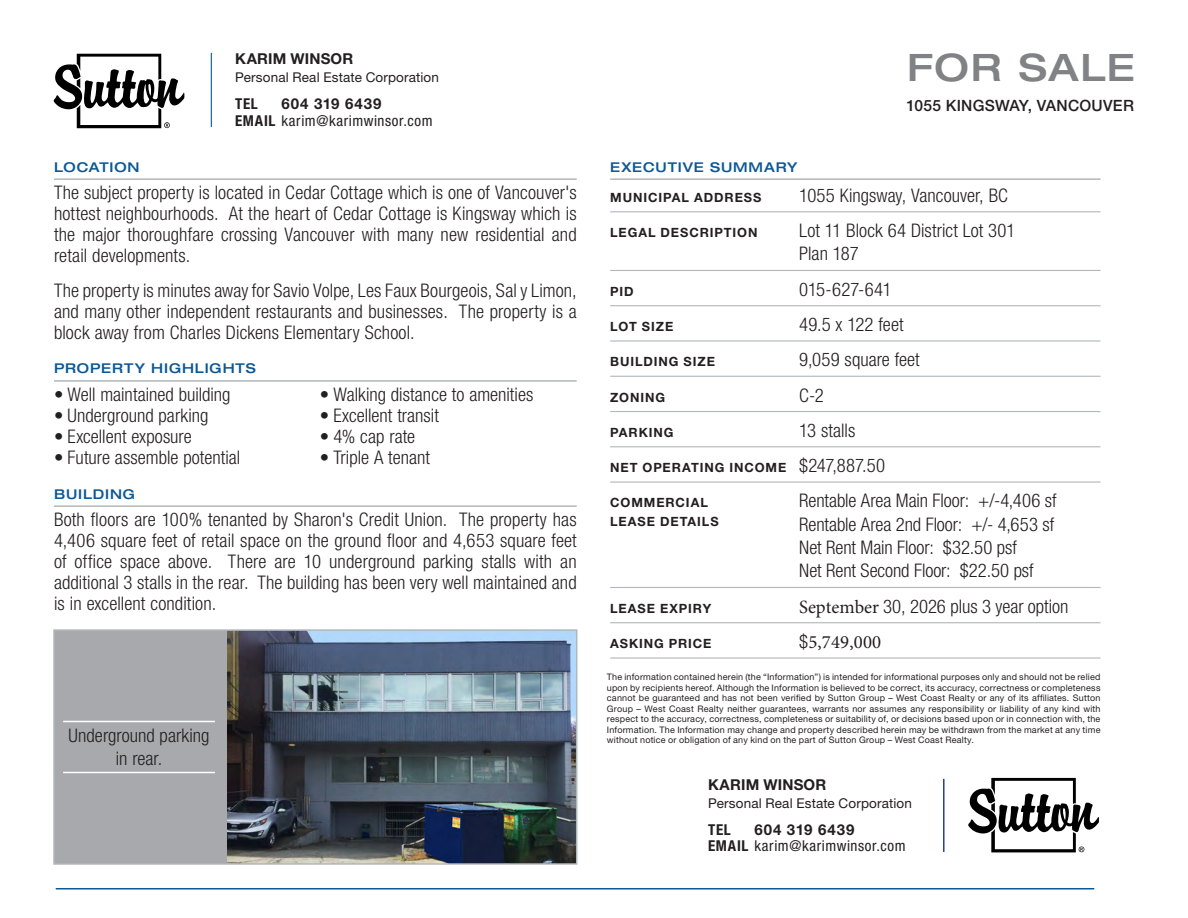
<style>
.page{position:relative;width:1188px;height:918px;background:#fff}
.page>*{position:absolute;margin:0;border:0;box-sizing:border-box;transform-origin:0 0}
.t1{font:500 expanded 37.95px "Helvetica Neue LT Std";letter-spacing:.04em;color:#818285}
.t2{font:300 condensed 18.75px/21px "Helvetica Neue LT Std";color:#231f20;text-align:justify}
.t3{font:18.75px "Minion Pro";letter-spacing:.01em;color:#231f20}
.t4{font:500 15.6px "Helvetica Neue LT Std";letter-spacing:.015em;color:#231f20}
.t5{font:condensed 15px/16.5px "Helvetica Neue LT Std";letter-spacing:.045em;color:#231f20;text-align:center}
.t6{font:700 15px "Helvetica Neue LT Std";letter-spacing:.01em;color:#231f20}
.t7{font:700 condensed 15px "Helvetica Neue LT Std";letter-spacing:.05em;color:#231f20}
.t8{font:13.5px "Helvetica Neue LT Std";letter-spacing:.01em;color:#231f20}
.t9{font:500 expanded 13.5px "Helvetica Neue LT Std";letter-spacing:.065em;color:#0c5896}
.t10{font:700 12.75px "Helvetica Neue LT Std";letter-spacing:.07em;color:#231f20}
.t11{font:9px/10.5px "Helvetica Neue LT Std";letter-spacing:.025em;color:#231f20;text-align:justify}
.s1{font-weight:700;font-stretch:normal}
.s2{font-weight:700}
.s3{font-weight:300;font-stretch:condensed;font-size:18.75px}
.s4{font-family:"Minion Pro";font-weight:400;font-stretch:normal}
.s5{font-family:"Helvetica Neue LT Std";font-weight:300;font-stretch:condensed}
</style>
<div class="page">
<div style="left:54px;top:630px;width:523px;height:234px;background:#a8a9ad"></div>
<img style="left:227px;top:632px;width:347px;height:230px">
<div style="left:53px;top:629px;width:524px;height:236px;border:2px solid #b1b7bb"></div>
<hr style="left:54px;top:178px;width:523px;height:2px;background:#b1b7bb">
<hr style="left:54px;top:380px;width:523px;height:2px;background:#b1b7bb">
<hr style="left:54px;top:505px;width:523px;height:2px;background:#b1b7bb">
<hr style="left:610px;top:178px;width:491px;height:2px;background:#b1b7bb">
<hr style="left:610px;top:211px;width:491px;height:1px;background:#b1b7bb">
<hr style="left:610px;top:270px;width:491px;height:1px;background:#b1b7bb">
<hr style="left:610px;top:305px;width:491px;height:1px;background:#b1b7bb">
<hr style="left:610px;top:340px;width:491px;height:2px;background:#b1b7bb">
<hr style="left:610px;top:376px;width:491px;height:1px;background:#b1b7bb">
<hr style="left:610px;top:411px;width:491px;height:1px;background:#b1b7bb">
<hr style="left:610px;top:446px;width:491px;height:1px;background:#b1b7bb">
<hr style="left:610px;top:481px;width:491px;height:2px;background:#b1b7bb">
<hr style="left:610px;top:587px;width:491px;height:1px;background:#b1b7bb">
<hr style="left:610px;top:622px;width:491px;height:1px;background:#b1b7bb">
<hr style="left:610px;top:657px;width:491px;height:2px;background:#b1b7bb">
<hr style="left:56px;top:888px;width:1038px;height:2px;background:#0c5896">
<hr style="left:211px;top:53px;width:1px;height:74px;background:#0c5896">
<hr style="left:63px;top:721px;width:152px;height:1px;background:#fff">
<hr style="left:63px;top:772px;width:152px;height:1px;background:#fff">
<hr style="left:943px;top:779px;width:2px;height:73px;background:#253f8e">
<svg style="left:968px;top:778px;width:131px;height:74px"></svg>
<svg style="left:53px;top:54px;width:132px;height:74px"></svg>
<p class="t6" style="left:235px;top:50px;width:120px">KARIM WINSOR</p>
<p class="t8" style="left:235px;top:69px;width:205px">Personal Real Estate Corporation</p>
<p class="t7" style="left:235px;top:95px;width:24px">TEL</p>
<p class="t5" style="left:235px;top:96px;width:199px"><span class="s1">604 319 6439<br></span><span class="s2">EMAIL</span> karim@karimwinsor.com</p>
<p class="t9" style="left:54px;top:158px;width:87px">LOCATION</p>
<p class="t2" style="left:54px;top:182px;width:524px">The subject property is located in Cedar Cottage which is one of Vancouver's hottest neighbourhoods. At the heart of Cedar Cottage is Kingsway which is the major thoroughfare crossing Vancouver with many new residential and retail developments.</p>
<p class="t2" style="left:54px;top:280px;width:524px">The property is minutes away for Savio Volpe, Les Faux Bourgeois, Sal y Limon, and many other independent restaurants and businesses. The property is a block away from Charles Dickens Elementary School.</p>
<p class="t9" style="left:54px;top:360px;width:203px">PROPERTY HIGHLIGHTS</p>
<p class="t2" style="left:54px;top:384px;width:178px">• Well maintained building</p>
<p class="t2" style="left:54px;top:405px;width:156px">• Underground parking</p>
<p class="t2" style="left:54px;top:426px;width:139px">• Excellent exposure</p>
<p class="t2" style="left:54px;top:447px;width:188px">• Future assemble potential</p>
<p class="t2" style="left:320px;top:384px;width:215px">• Walking distance to amenities</p>
<p class="t2" style="left:320px;top:405px;width:121px">• Excellent transit</p>
<p class="t2" style="left:320px;top:426px;width:97px">• 4% cap rate</p>
<p class="t2" style="left:320px;top:447px;width:112px">• Triple A tenant</p>
<p class="t9" style="left:54px;top:485px;width:83px">BUILDING</p>
<p class="t2" style="left:54px;top:509px;width:524px">Both floors are 100% tenanted by Sharon's Credit Union. The property has 4,406 square feet of retail space on the ground floor and 4,653 square feet of office space above. There are 10 underground parking stalls with an additional 3 stalls in the rear. The building has been very well maintained and is in excellent condition.</p>
<p class="t2" style="left:69px;top:724px;width:142px;line-height:22.5px;text-align:center">Underground parking in rear.</p>
<p class="t1" style="left:907px;top:43px;width:229px">FOR SALE</p>
<p class="t4" style="left:907px;top:96px;width:229px">1055 KINGSWAY, VANCOUVER</p>
<p class="t9" style="left:610px;top:158px;width:189px">EXECUTIVE SUMMARY</p>
<p class="t10" style="left:610px;top:189px;width:153px">MUNICIPAL ADDRESS</p>
<p class="t2" style="left:799px;top:185px;width:210px">1055 Kingsway, Vancouver, BC</p>
<p class="t10" style="left:610px;top:225px;width:149px">LEGAL DESCRIPTION</p>
<p class="t2" style="left:799px;top:219px;width:218px;line-height:23.4px">Lot 11 Block 64 District Lot 301<br>Plan 187</p>
<p class="t10" style="left:610px;top:283px;width:25px">PID</p>
<p class="t2" style="left:799px;top:278px;width:94px">015-627-641</p>
<p class="t10" style="left:610px;top:319px;width:65px">LOT SIZE</p>
<p class="t2" style="left:799px;top:314px;width:106px">49.5 x 122 feet</p>
<p class="t10" style="left:610px;top:354px;width:106px">BUILDING SIZE</p>
<p class="t2" style="left:799px;top:349px;width:122px">9,059 square feet</p>
<p class="t10" style="left:610px;top:389px;width:56px">ZONING</p>
<p class="t2" style="left:799px;top:384px;width:26px">C-2</p>
<p class="t10" style="left:610px;top:424px;width:65px">PARKING</p>
<p class="t2" style="left:799px;top:420px;width:58px">13 stalls</p>
<p class="t10" style="left:610px;top:460px;width:276px">NET OPERATING INCOME <span class="s3">$247,887.50</span></p>
<p class="t10" style="left:610px;top:495px;width:99px">COMMERCIAL</p>
<p class="t2" style="left:799px;top:490px;width:259px">Rentable Area Main Floor: +/-4,406 sf</p>
<p class="t10" style="left:610px;top:514px;width:110px">LEASE DETAILS</p>
<p class="t2" style="left:799px;top:512px;width:257px;line-height:23.4px;text-align:left">Rentable Area 2nd Floor: +/- 4,653 sf<br>Net Rent Main Floor: $32.50 psf<br>Net Rent Second Floor: $22.50 psf</p>
<p class="t10" style="left:610px;top:600px;width:102px">LEASE EXPIRY</p>
<p class="t2" style="left:799px;top:595px;width:271px"><span class="s4">September</span> 30, 2026 plus 3 year option</p>
<p class="t10" style="left:610px;top:636px;width:103px">ASKING PRICE</p>
<p class="t3" style="left:799px;top:629px;width:84px"><span class="s5">$</span>5,749,000</p>
<p class="t11" style="left:607px;top:672px;width:495px">The information contained herein (the “Information”) is intended for informational purposes only and should not be relied upon by recipients hereof. Although the Information is believed to be correct, its accuracy, correctness or completeness cannot be guaranteed and has not been verified by Sutton Group – West Coast Realty or any of its affiliates. Sutton Group – West Coast Realty neither guarantees, warrants nor assumes any responsibility or liability of any kind with respect to the accuracy, correctness, completeness or suitability of, or decisions based upon or in connection with, the Information. The Information may change and property described herein may be withdrawn from the market at any time without notice or obligation of any kind on the part of Sutton Group – West Coast Realty.</p>
<p class="t6" style="left:708px;top:775px;width:120px">KARIM WINSOR</p>
<p class="t8" style="left:708px;top:795px;width:205px">Personal Real Estate Corporation</p>
<p class="t7" style="left:708px;top:820px;width:24px">TEL</p>
<p class="t5" style="left:708px;top:821px;width:199px"><span class="s1">604 319 6439<br></span><span class="s2">EMAIL</span> karim@karimwinsor.com</p>
</div>
